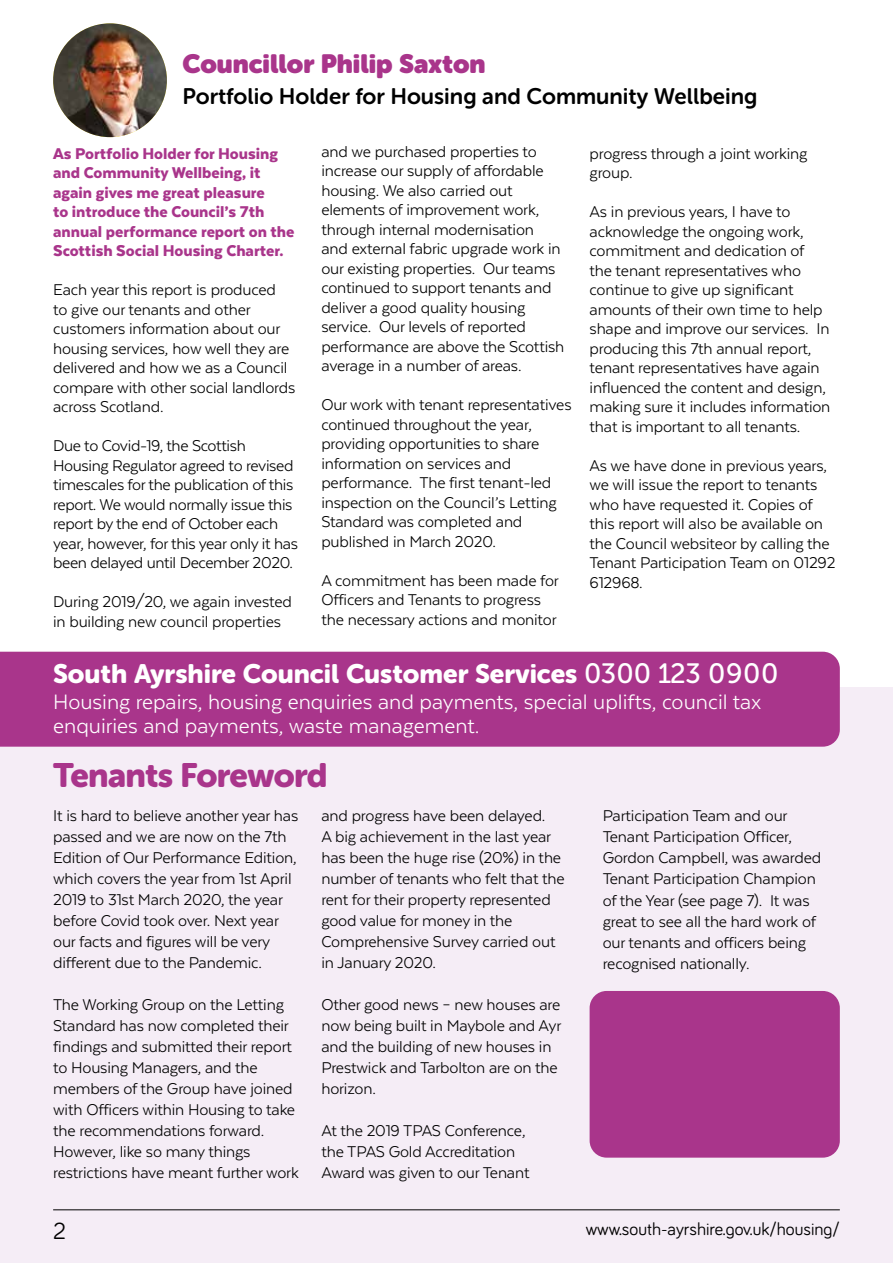
<style>
.page{position:relative;width:893px;height:1263px;background:#fff}
.page>*{position:absolute;margin:0;border:0;box-sizing:border-box;transform-origin:0 0}
.t1{font:33.6px "Museo Sans Rounded 900";letter-spacing:-.025em;color:#a9358b}
.t2{font:26.55px "Museo Sans Rounded 900";color:#fff}
.t3{font:26.1px "Museo Sans Rounded";color:#a9358b}
.t4{font:24px/23.7px "Texta";color:#fff}
.t5{font:24px "Bariol";color:#000}
.t6{font:22.35px "Museo Sans Rounded 700";color:#000}
.t7{font:18px/19.5px "Texta";letter-spacing:-.01em;color:#000}
.t8{font:900 18px/19.5px "Texta";color:#a9358b}
.t9{font:18px "Bariol";color:#000}
.s1{font-family:"Museo Sans Rounded 500";font-size:27.9px}
</style>
<div class="page">
<div style="left:0;top:688px;width:893px;height:575px;background:#f5edf6"></div>
<hr style="left:53px;top:1209px;width:787px;height:1px;background:#000">
<img style="left:53px;top:23px;width:114px;height:114px;border-radius:57px">
<div style="left:0;top:652px;width:840px;height:95px;background:#a9358b"></div>
<div style="left:590px;top:991px;width:250px;height:166px;background:#a9358b;border-radius:17px"></div>
<h2 class="t3" style="left:183px;top:48px;width:305px">Councillor Philip Saxton</h2>
<h3 class="t6" style="left:183px;top:83px;width:576px">Portfolio Holder for Housing and Community Wellbeing</h3>
<p class="t8" style="left:53px;top:143px;width:243px">As Portfolio Holder for Housing and Community Wellbeing, it again gives me great pleasure<br>to introduce the Council’s 7th annual performance report on the<br>Scottish Social Housing Charter.</p>
<p class="t7" style="left:53px;top:280px;width:244px">Each year this report is produced<br>to give our tenants and other customers information about our housing services, how well they are delivered and how we as a Council compare with other social landlords across Scotland.</p>
<p class="t7" style="left:53px;top:436px;width:246px">Due to Covid-19, the Scottish Housing Regulator agreed to revised timescales for the publication of this report. We would normally issue this report by the end of October each year, however, for this year only it has been delayed until December 2020.</p>
<p class="t7" style="left:53px;top:592px;width:240px">During 2019/20, we again invested in building new council properties</p>
<p class="t7" style="left:321px;top:141px;width:244px">and we purchased properties to increase our supply of affordable housing. We also carried out elements of improvement work, through internal modernisation and external fabric upgrade work in our existing properties. Our teams continued to support tenants and deliver a good quality housing service. Our levels of reported performance are above the Scottish average in a number of areas.</p>
<p class="t7" style="left:321px;top:395px;width:252px">Our work with tenant representatives continued throughout the year, providing opportunities to share information on services and performance. The first tenant-led inspection on the Council’s Letting<br>Standard was completed and published in March 2020.</p>
<p class="t7" style="left:321px;top:570px;width:239px">A commitment has been made for<br>Officers and Tenants to progress the necessary actions and monitor</p>
<p class="t7" style="left:590px;top:143px;width:219px">progress through a joint working group.</p>
<p class="t7" style="left:590px;top:202px;width:242px">As in previous years, I have to acknowledge the ongoing work, commitment and dedication of the tenant representatives who continue to give up significant amounts of their own time to help shape and improve our services. In producing this 7th annual report, tenant representatives have again influenced the content and design, making sure it includes information that is important to all tenants.</p>
<p class="t7" style="left:590px;top:455px;width:247px">As we have done in previous years, we will issue the report to tenants who have requested it. Copies of this report will also be available on the Council websiteor by calling the<br>Tenant Participation Team on 01292<br>612968.</p>
<p class="t2" style="left:53px;top:658px;width:727px">South Ayrshire Council Customer Services <span class="s1">0300 123 0900</span></p>
<p class="t4" style="left:53px;top:690px;width:710px">Housing repairs, housing enquiries and payments, special uplifts, council tax enquiries and payments, waste management.</p>
<h1 class="t1" style="left:53px;top:756px;width:276px">Tenants Foreword</h1>
<p class="t7" style="left:53px;top:805px;width:247px;line-height:21px">It is hard to believe another year has passed and we are now on the 7th Edition of Our Performance Edition, which covers the year from 1st April 2019 to 31st March 2020, the year before Covid took over. Next year our facts and figures will be very different due to the Pandemic.</p>
<p class="t7" style="left:53px;top:994px;width:247px;line-height:21px">The Working Group on the Letting<br>Standard has now completed their findings and submitted their report to Housing Managers, and the members of the Group have joined with Officers within Housing to take the recommendations forward.<br>However, like so many things restrictions have meant further work</p>
<p class="t7" style="left:321px;top:805px;width:245px;line-height:21px">and progress have been delayed.<br>A big achievement in the last year has been the huge rise (20%) in the number of tenants who felt that the rent for their property represented good value for money in the<br>Comprehensive Survey carried out in January 2020.</p>
<p class="t7" style="left:321px;top:994px;width:241px;line-height:21px">Other good news – new houses are now being built in Maybole and Ayr and the building of new houses in<br>Prestwick and Tarbolton are on the horizon.</p>
<p class="t7" style="left:321px;top:1120px;width:210px;line-height:21px">At the 2019 TPAS Conference, the TPAS Gold Accreditation<br>Award was given to our Tenant</p>
<p class="t7" style="left:603px;top:805px;width:220px;line-height:21px">Participation Team and our<br>Tenant Participation Officer,<br>Gordon Campbell, was awarded<br>Tenant Participation Champion of the Year (see page 7). It was great to see all the hard work of our tenants and officers being recognised nationally.</p>
<p class="t5" style="left:53px;top:1215px;width:14px">2</p>
<p class="t9" style="left:586px;top:1216px;width:256px">www.south-ayrshire.gov.uk/housing/</p>
</div>
